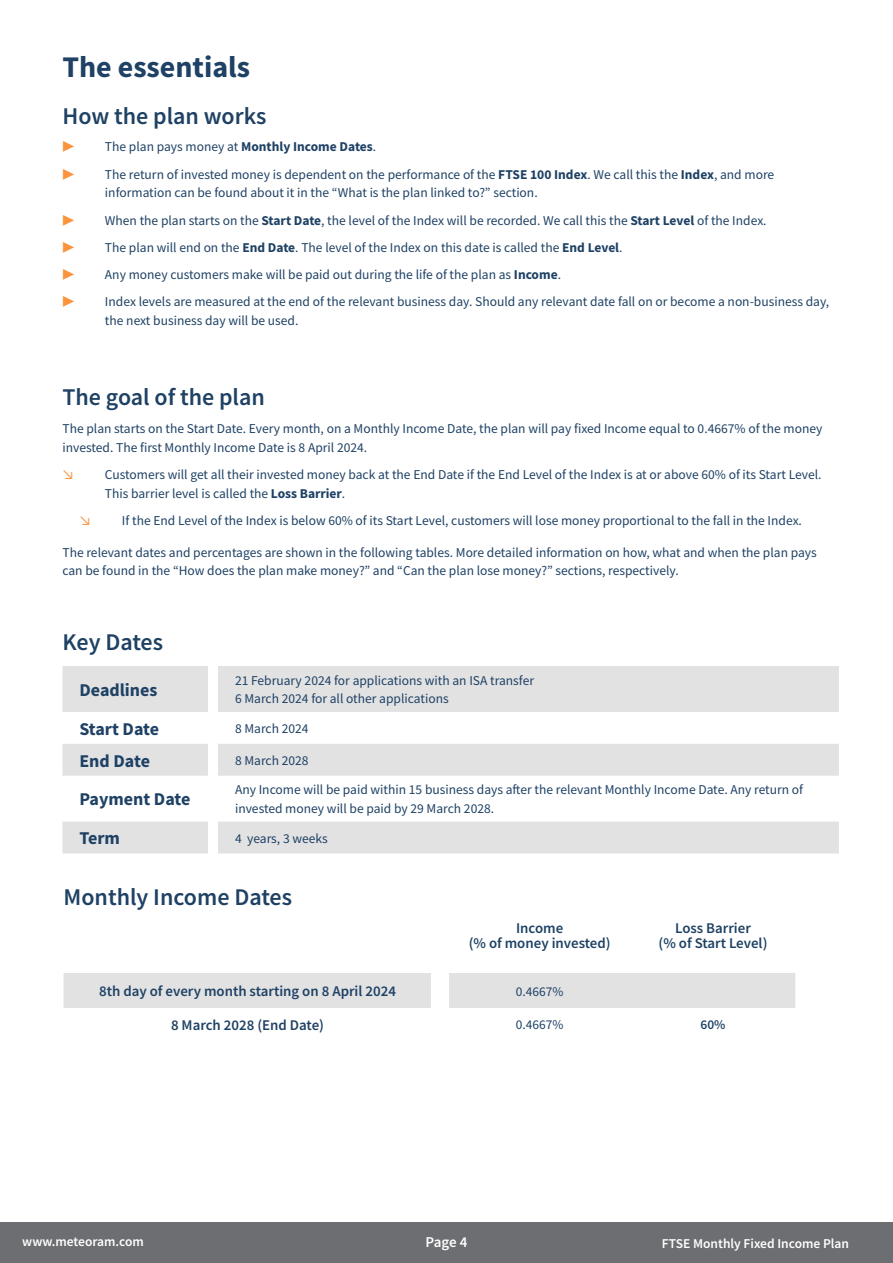
<style>
.page{position:relative;width:893px;height:1263px;background:#fff}
.page>*{position:absolute;margin:0;border:0;box-sizing:border-box;transform-origin:0 0}
.t1{font:700 30px "Source Sans Pro";color:#1e4164}
.t2{font:600 24px "Source Sans Pro";color:#1e4164}
.t3{font:700 18px "Source Sans Pro";color:#1e4164}
.t4{font:700 18px "Source Sans Pro";letter-spacing:-.02em;color:#1e4164}
.t5{font:600 15px "Source Sans Pro";color:#fff}
.t6{font:600 14.85px/15px "Source Sans Pro";color:#1e4164;text-align:center}
.t7{font:13.5px/18.8px "Source Sans Pro";color:#1e4164}
.t8{font:600 13.5px "Source Sans Pro";color:#fff}
.t9{font:13.5px "Source Sans Pro";color:#fb943e}
.t10{font:13.5px "Calibri";color:#fb943e}
.t11{font:13.35px "Source Sans Pro";color:#1e4164}
.t12{font:600 13.35px "Source Sans Pro";color:#1e4164}
.s1{font-weight:700}
</style>
<div class="page">
<div style="left:0;top:1223px;width:893px;height:40px;background:#6d6e71"></div>
<svg style="left:62px;top:666px;width:777px;height:187px;fill:#e2e2e3"></svg>
<svg style="left:208px;top:666px;width:10px;height:187px"></svg>
<div style="left:64px;top:973px;width:731px;height:35px;background:#e2e2e3"></div>
<h1 class="t1" style="left:62px;top:47px;width:189px">The essentials</h1>
<h2 class="t2" style="left:62px;top:101px;width:206px">How the plan works</h2>
<p class="t9" style="left:62px;top:138px;width:14px">▶</p>
<p class="t7" style="left:105px;top:137px;width:273px">The plan pays money at <span class="s1">Monthly Income Dates</span>.</p>
<p class="t9" style="left:62px;top:166px;width:14px">▶</p>
<p class="t7" style="left:105px;top:165px;width:671px">The return of invested money is dependent on the performance of the <span class="s1">FTSE 100 Index</span>. We call this the <span class="s1">Index</span>, and more information can be found about it in the “What is the plan linked to?” section.</p>
<p class="t9" style="left:62px;top:212px;width:14px">▶</p>
<p class="t7" style="left:105px;top:211px;width:663px">When the plan starts on the <span class="s1">Start Date</span>, the level of the Index will be recorded. We call this the <span class="s1">Start Level</span> of the Index.</p>
<p class="t9" style="left:62px;top:239px;width:14px">▶</p>
<p class="t7" style="left:105px;top:238px;width:519px">The plan will end on the <span class="s1">End Date</span>. The level of the Index on this date is called the <span class="s1">End Level</span>.</p>
<p class="t9" style="left:62px;top:266px;width:14px">▶</p>
<p class="t7" style="left:105px;top:265px;width:458px">Any money customers make will be paid out during the life of the plan as <span class="s1">Income</span>.</p>
<p class="t9" style="left:62px;top:293px;width:14px">▶</p>
<p class="t7" style="left:105px;top:292px;width:726px">Index levels are measured at the end of the relevant business day. Should any relevant date fall on or become a non-business day, the next business day will be used.</p>
<h2 class="t2" style="left:62px;top:382px;width:204px">The goal of the plan</h2>
<p class="t7" style="left:62px;top:419px;width:762px">The plan starts on the Start Date. Every month, on a Monthly Income Date, the plan will pay fixed Income equal to 0.4667% of the money invested. The first Monthly Income Date is 8 April 2024.</p>
<p class="t10" style="left:62px;top:465px;width:13px">↘</p>
<p class="t7" style="left:105px;top:465px;width:718px">Customers will get all their invested money back at the End Date if the End Level of the Index is at or above 60% of its Start Level.<br>This barrier level is called the <span class="s1">Loss Barrier</span>.</p>
<p class="t10" style="left:79px;top:511px;width:13px">↘</p>
<p class="t7" style="left:122px;top:511px;width:681px">If the End Level of the Index is below 60% of its Start Level, customers will lose money proportional to the fall in the Index.</p>
<p class="t7" style="left:62px;top:543px;width:756px">The relevant dates and percentages are shown in the following tables. More detailed information on how, what and when the plan pays can be found in the “How does the plan make money?” and “Can the plan lose money?” sections, respectively.</p>
<h2 class="t2" style="left:62px;top:626px;width:102px">Key Dates</h2>
<h3 class="t3" style="left:79px;top:677px;width:80px">Deadlines</h3>
<p class="t7" style="left:235px;top:671px;width:301px">21 February 2024 for applications with an ISA transfer<br>6 March 2024 for all other applications</p>
<h3 class="t4" style="left:79px;top:716px;width:81px">Start Date</h3>
<p class="t7" style="left:235px;top:719px;width:75px">8 March 2024</p>
<h3 class="t3" style="left:79px;top:748px;width:72px">End Date</h3>
<p class="t7" style="left:235px;top:751px;width:75px">8 March 2028</p>
<h3 class="t3" style="left:79px;top:787px;width:113px">Payment Date</h3>
<p class="t7" style="left:235px;top:780px;width:570px">Any Income will be paid within 15 business days after the relevant Monthly Income Date. Any return of invested money will be paid by 29 March 2028.</p>
<h3 class="t3" style="left:79px;top:826px;width:42px">Term</h3>
<p class="t7" style="left:235px;top:829px;width:94px">4 years, 3 weeks</p>
<h2 class="t2" style="left:64px;top:881px;width:230px">Monthly Income Dates</h2>
<p class="t6" style="left:469px;top:920px;width:143px">Income<br>(% of money invested)</p>
<p class="t6" style="left:659px;top:920px;width:110px">Loss Barrier<br>(% of Start Level)</p>
<p class="t6" style="left:99px;top:984px;width:298px">8th day of every month starting on 8 April 2024</p>
<p class="t11" style="left:516px;top:983px;width:49px">0.4667%</p>
<p class="t6" style="left:171px;top:1017px;width:155px">8 March 2028 (End Date)</p>
<p class="t11" style="left:516px;top:1016px;width:49px">0.4667%</p>
<p class="t12" style="left:701px;top:1016px;width:26px">60%</p>
<p class="t8" style="left:22px;top:1232px;width:123px">www.meteoram.com</p>
<p class="t5" style="left:426px;top:1232px;width:43px">Page 4</p>
<p class="t8" style="left:662px;top:1235px;width:189px">FTSE Monthly Fixed Income Plan</p>
</div>
